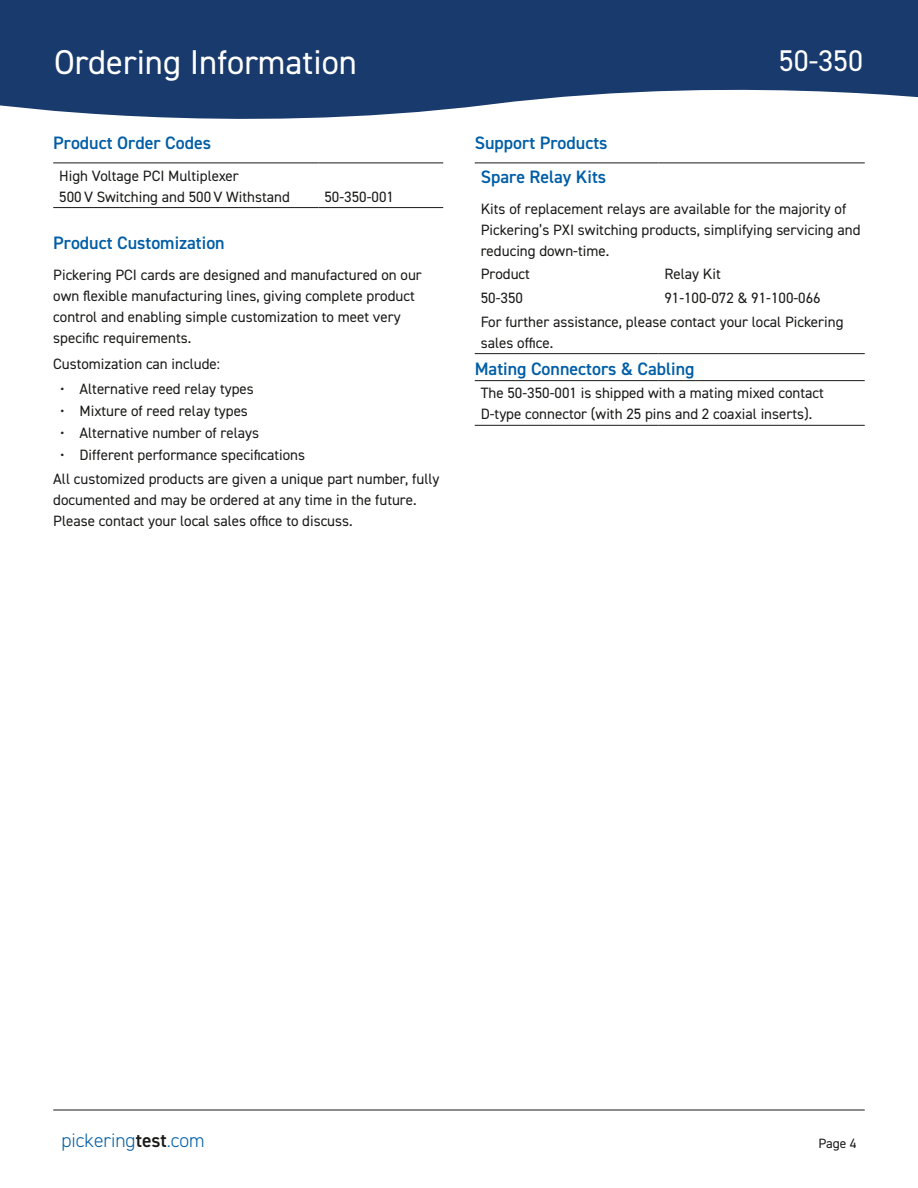
<style>
.page{position:relative;width:918px;height:1188px;background:#fff}
.page>*{position:absolute;margin:0;border:0;box-sizing:border-box;transform-origin:0 0}
.t1{font:34.5px "DIN2014";color:#fff}
.t2{font:30px "DIN2014";color:#fff}
.t3{font:300 19.5px "DIN2014";color:#015ea6}
.Sub-Heading{font:600 18px "DIN2014";color:#015ea6}
.Para{font:15px/21px "DIN2014";color:#1a1a19}
.Order_Codes{font:15px/21px "DIN2014";color:#1a1a19}
.t4{font:13.5px "DIN2014";color:#1a1a19}
.s1{font-weight:600;color:#1a1a19}
</style>
<div class="page">
<hr style="left:53px;top:163px;width:265px;height:1px;background:#1a1a19">
<hr style="left:318px;top:163px;width:125px;height:1px;background:#1a1a19">
<hr style="left:53px;top:207px;width:265px;height:1px;background:#1a1a19">
<hr style="left:318px;top:207px;width:125px;height:1px;background:#1a1a19">
<hr style="left:475px;top:163px;width:183px;height:1px;background:#1a1a19">
<hr style="left:658px;top:163px;width:207px;height:1px;background:#1a1a19">
<hr style="left:475px;top:353px;width:183px;height:1px;background:#1a1a19">
<hr style="left:658px;top:353px;width:207px;height:1px;background:#1a1a19">
<hr style="left:475px;top:380px;width:183px;height:1px;background:#1a1a19">
<hr style="left:658px;top:380px;width:207px;height:1px;background:#1a1a19">
<hr style="left:475px;top:425px;width:183px;height:1px;background:#1a1a19">
<hr style="left:658px;top:425px;width:207px;height:1px;background:#1a1a19">
<svg style="left:0;top:80px;width:918px;height:39px;fill:#193a6c"></svg>
<div style="left:0;top:0;width:918px;height:80px;background:#193a6c"></div>
<hr style="left:53px;top:1110px;width:812px;height:1px;background:#1a1a19">
<h1 class="t1" style="left:54px;top:41px;width:304px">Ordering Information</h1>
<p class="Sub-Heading" style="left:53px;top:131px;width:159px">Product Order Codes</p>
<p class="Order_Codes" style="left:59px;top:165px;width:232px">High Voltage PCI Multiplexer<br>500V Switching and 500V Withstand</p>
<p class="Order_Codes" style="left:324px;top:186px;width:71px">50-350-001</p>
<p class="Sub-Heading" style="left:53px;top:231px;width:173px">Product Customization</p>
<p class="Para" style="left:53px;top:264px;width:370px">Pickering PCI cards are designed and manufactured on our own flexible manufacturing lines, giving complete product control and enabling simple customization to meet very specific requirements.</p>
<p class="Para" style="left:53px;top:353px;width:168px">Customization can include:</p>
<p class="Para" style="left:60px;top:378px;width:195px">• Alternative reed relay types</p>
<p class="Para" style="left:60px;top:400px;width:189px">• Mixture of reed relay types</p>
<p class="Para" style="left:60px;top:422px;width:201px">• Alternative number of relays</p>
<p class="Para" style="left:60px;top:444px;width:247px">• Different performance specifications</p>
<p class="Para" style="left:53px;top:468px;width:388px">All customized products are given a unique part number, fully documented and may be ordered at any time in the future.<br>Please contact your local sales office to discuss.</p>
<h2 class="t2" style="left:779px;top:42px;width:86px">50-350</h2>
<p class="Sub-Heading" style="left:475px;top:131px;width:134px">Support Products</p>
<p class="Sub-Heading" style="left:481px;top:165px;width:127px">Spare Relay Kits</p>
<p class="Para" style="left:481px;top:198px;width:381px">Kits of replacement relays are available for the majority of<br>Pickering’s PXI switching products, simplifying servicing and reducing down-time.</p>
<p class="Order_Codes" style="left:481px;top:263px;width:51px">Product</p>
<p class="Order_Codes" style="left:664px;top:263px;width:58px">Relay Kit</p>
<p class="Order_Codes" style="left:481px;top:287px;width:44px">50-350</p>
<p class="Order_Codes" style="left:664px;top:287px;width:158px">91-100-072 &amp; 91-100-066</p>
<p class="Para" style="left:481px;top:311px;width:364px">For further assistance, please contact your local Pickering sales office.</p>
<p class="Sub-Heading" style="left:475px;top:357px;width:221px">Mating Connectors &amp; Cabling</p>
<p class="Para" style="left:481px;top:382px;width:345px">The 50-350-001 is shipped with a mating mixed contact<br>D-type connector (with 25 pins and 2 coaxial inserts).</p>
<h3 class="t3" style="left:62px;top:1129px;width:145px">pickering<span class="s1">test</span>.com</h3>
<p class="t4" style="left:818px;top:1135px;width:40px">Page 4</p>
</div>
